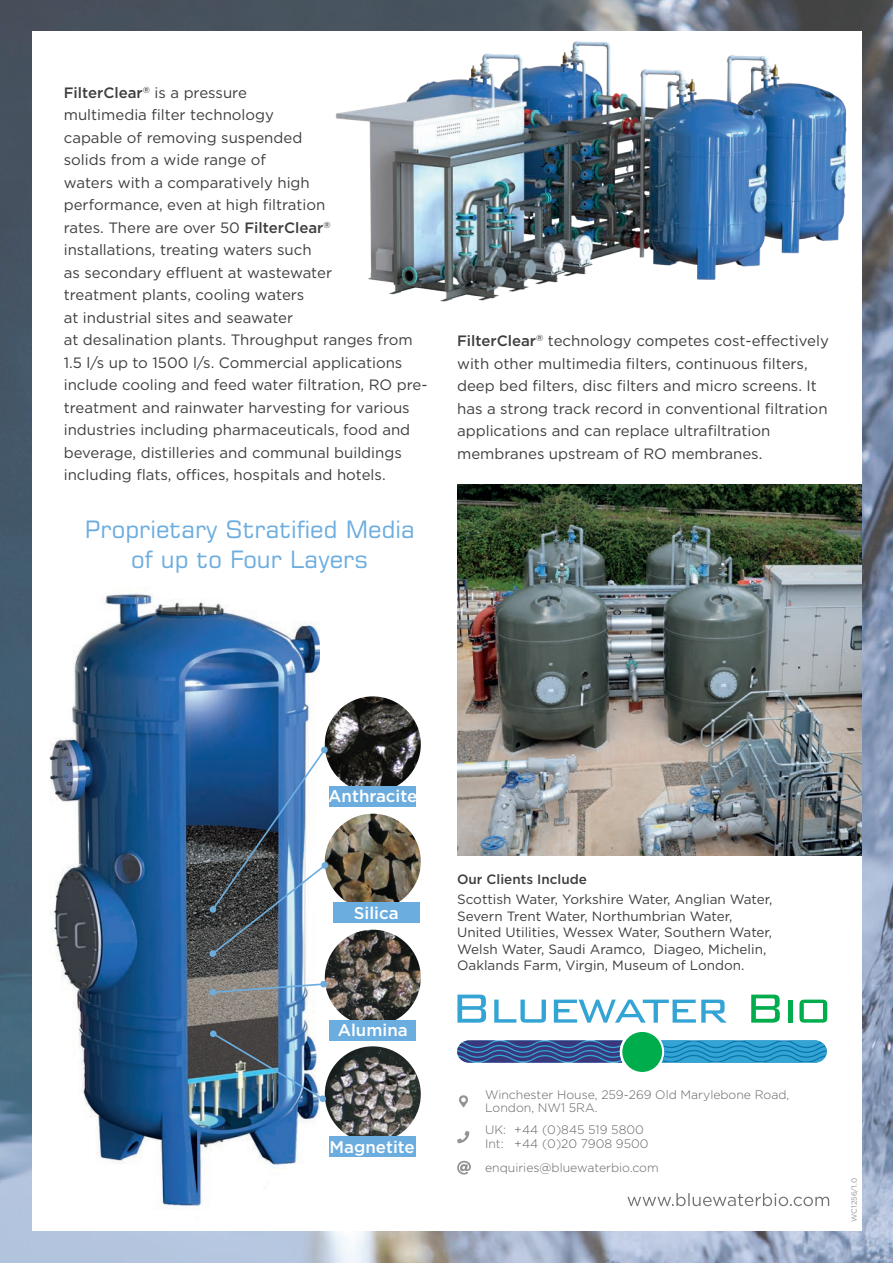
<style>
.page{position:relative;width:893px;height:1263px;background:#fff}
.page>*{position:absolute;margin:0;border:0;box-sizing:border-box;transform-origin:0 0}
.t1{font:24px/30px "Square 721 BT";color:#6caddf;text-align:center}
.t2{font:500 16.95px "Gotham";color:#fff}
.t3{font:15px/22.5px "Gotham";color:#3e3e3f}
.t4{font:13.5px/16.5px "Gotham";color:#3e3e3f}
.t5{font:500 13.5px "Gotham";color:#3e3e3f}
.t6{font:300 12.3px/13.5px "Gotham";color:#636366}
.t7{font:7.5px "Gotham";color:#939598}
.s1{font-weight:500}
</style>
<div class="page">
<img style="left:0;top:0;width:893px;height:1263px">
<div style="left:32px;top:32px;width:829px;height:1199px;background:#fff"></div>
<svg style="left:457px;top:1131px;width:12px;height:12px"></svg>
<svg style="left:457px;top:1161px;width:14px;height:13px"></svg>
<svg style="left:459px;top:1095px;width:9px;height:12px"></svg>
<svg style="left:627px;top:1193px;width:202px;height:13px"></svg>
<svg style="left:457px;top:1040px;width:166px;height:23px;background:#3f5b97"></svg>
<svg style="left:661px;top:1040px;width:166px;height:23px;background:#319ccb"></svg>
<div style="left:622px;top:1032px;width:40px;height:40px;background:#00ad4d;border-radius:50%"></div>
<svg style="left:457px;top:994px;width:29px;height:29px"></svg>
<svg style="left:494px;top:999px;width:52px;height:24px"></svg>
<svg style="left:554px;top:999px;width:173px;height:24px"></svg>
<svg style="left:751px;top:994px;width:29px;height:29px"></svg>
<hr style="left:788px;top:1000px;width:4px;height:23px;background:#00ad4d">
<svg style="left:799px;top:999px;width:28px;height:24px"></svg>
<img style="left:49px;top:591px;width:271px;height:616px">
<img style="left:324px;top:695px;width:98px;height:98px;border-radius:49px">
<div style="left:330px;top:787px;width:86px;height:20px;background:#6caddf"></div>
<img style="left:324px;top:813px;width:98px;height:98px;border-radius:49px">
<div style="left:333px;top:903px;width:86px;height:20px;background:#6caddf"></div>
<img style="left:324px;top:929px;width:98px;height:98px;border-radius:49px">
<div style="left:330px;top:1020px;width:86px;height:20px;background:#6caddf"></div>
<img style="left:324px;top:1045px;width:98px;height:98px;border-radius:49px">
<div style="left:329px;top:1136px;width:86px;height:21px;background:#6caddf"></div>
<div style="left:321px;top:862px;width:7px;height:7px;background:#6ca9d7;border-radius:50%"></div>
<svg style="left:210px;top:748px;width:117px;height:208px"></svg>
<div style="left:210px;top:906px;width:6px;height:7px;background:#6caddf;border-radius:50%"></div>
<div style="left:321px;top:747px;width:7px;height:6px;background:#6caddf;border-radius:50%"></div>
<div style="left:320px;top:981px;width:7px;height:6px;background:#6caddf;border-radius:50%"></div>
<svg style="left:210px;top:982px;width:115px;height:13px"></svg>
<img style="left:211px;top:1031px;width:114px;height:70px">
<div style="left:319px;top:1095px;width:7px;height:7px;background:#6caddf;border-radius:50%"></div>
<div style="left:210px;top:1030px;width:7px;height:7px;background:#6caddf;border-radius:50%"></div>
<img style="left:457px;top:485px;width:404px;height:370px">
<img style="left:335px;top:32px;width:558px;height:279px">
<p class="t3" style="left:64px;top:81px;width:365px"><span class="s1">FilterClear</span><sup>®</sup> is a pressure<br>multimedia filter technology<br>capable of removing suspended<br>solids from a wide range of<br>waters with a comparatively high<br>performance, even at high filtration<br>rates. There are over 50 <span class="s1">FilterClear</span><sup>®<br></sup>installations, treating waters such<br>as secondary effluent at wastewater<br>treatment plants, cooling waters<br>at industrial sites and seawater<br>at desalination plants. Throughput ranges from 1.5 l/s up to 1500 l/s. Commercial applications include cooling and feed water filtration, RO pre&shy;treatment and rainwater harvesting for various industries including pharmaceuticals, food and beverage, distilleries and communal buildings including flats, offices, hospitals and hotels.</p>
<h1 class="t1" style="left:85px;top:514px;width:331px">Proprietary Stratified Media of up to Four Layers</h1>
<p class="t3" style="left:457px;top:329px;width:373px"><span class="s1">FilterClear</span><sup>®</sup> technology competes cost-effectively with other multimedia filters, continuous filters, deep bed filters, disc filters and micro screens. It has a strong track record in conventional filtration applications and can replace ultrafiltration membranes upstream of RO membranes.</p>
<p class="t2" style="left:328px;top:786px;width:91px">Anthracite</p>
<p class="t2" style="left:354px;top:903px;width:46px">Silica</p>
<p class="t2" style="left:338px;top:1020px;width:72px">Alumina</p>
<p class="t2" style="left:329px;top:1137px;width:87px">Magnetite</p>
<p class="t5" style="left:457px;top:871px;width:131px">Our Clients Include</p>
<p class="t4" style="left:457px;top:891px;width:317px">Scottish Water, Yorkshire Water, Anglian Water, Severn Trent Water, Northumbrian Water, United Utilities, Wessex Water, Southern Water, Welsh Water, Saudi Aramco, Diageo, Michelin, Oaklands Farm, Virgin, Museum of London.</p>
<p class="t6" style="left:485px;top:1087px;width:306px">Winchester House, 259-269 Old Marylebone Road,<br>London, NW1 5RA.</p>
<p class="t6" style="left:485px;top:1123px;width:165px">UK: +44 (0)845 519 5800<br>Int: +44 (0)20 7908 9500</p>
<p class="t6" style="left:485px;top:1160px;width:175px">enquiries@bluewaterbio.com</p>
<p class="t7" style="left:850px;top:1222px;width:45px;rotate:-90deg">WC1256/1.0</p>
</div>
